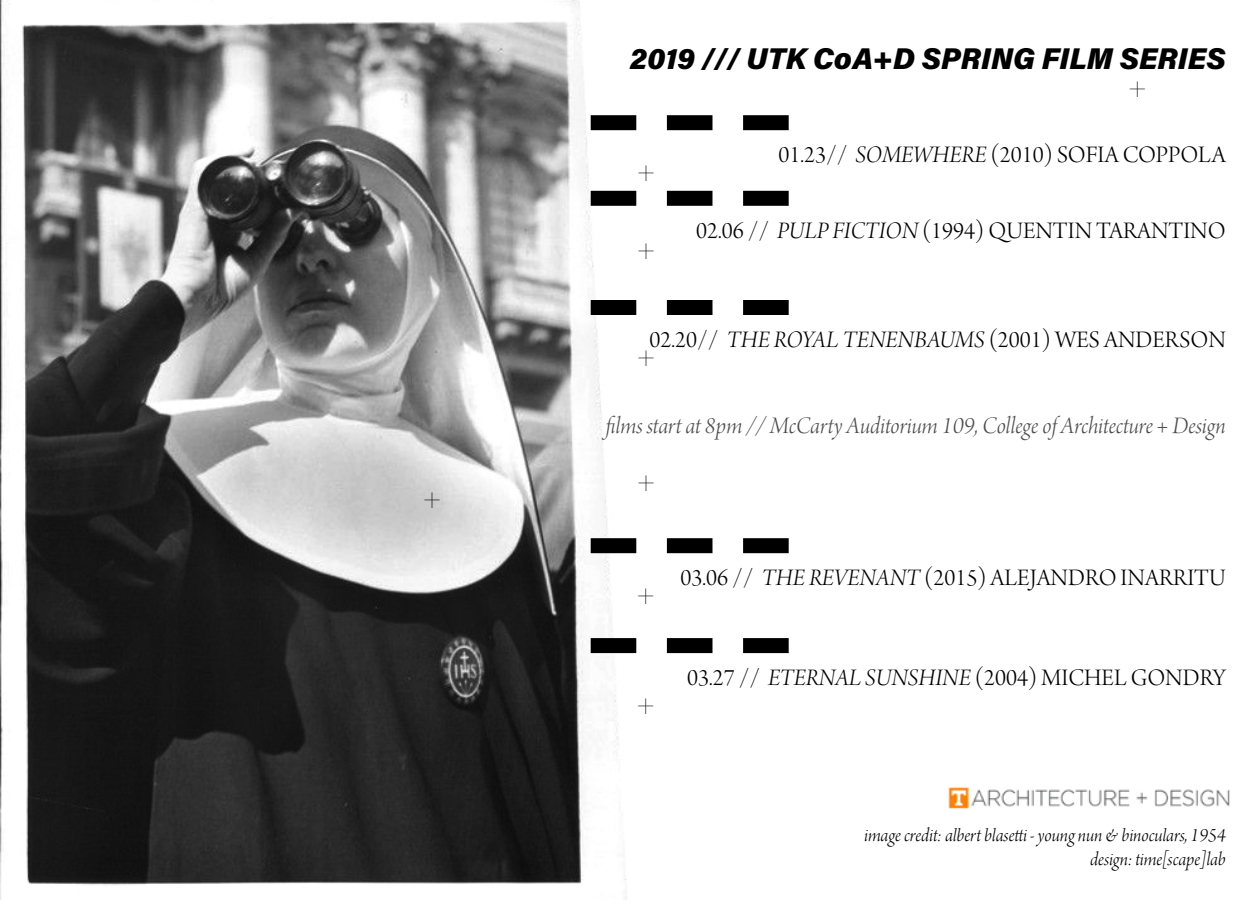
<style>
.page{position:relative;width:1260px;height:900px;background:#fff}
.page>*{position:absolute;margin:0;border:0;box-sizing:border-box;transform-origin:0 0}
.t1{font:italic 900 30px "Acumin Pro";letter-spacing:.005em;color:#000}
.t2{font:100 30px "Acumin Pro";color:#000}
.t3{font:25px "Arno Pro Light Display";color:#000}
.t4{font:25px "Arno Pro Light Italic Display";color:#4d4d4f}
.t5{font:20px/24px "Arno Pro Light Italic Display";letter-spacing:-.005em;color:#000;text-align:right}
.s1{font-family:"Arno Pro Light Italic Display"}
</style>
<div class="page">
<img style="left:0;top:0;width:630px;height:900px">
<svg style="left:591px;top:115px;width:198px;height:15px"></svg>
<svg style="left:591px;top:191px;width:198px;height:15px"></svg>
<svg style="left:591px;top:300px;width:198px;height:15px"></svg>
<svg style="left:591px;top:538px;width:198px;height:15px"></svg>
<svg style="left:591px;top:638px;width:198px;height:15px"></svg>
<img style="left:948px;top:786px;width:282px;height:24px">
<p class="t2" style="left:423px;top:477px;width:20px">+</p>
<p class="t1" style="left:630px;top:37px;width:597px">2019 /// UTK CoA+D SPRING FILM SERIES</p>
<p class="t2" style="left:637px;top:150px;width:20px">+</p>
<p class="t2" style="left:637px;top:228px;width:20px">+</p>
<p class="t2" style="left:1129px;top:66px;width:20px">+</p>
<p class="t3" style="left:778px;top:141px;width:449px">01.23// <span class="s1">SOMEWHERE</span> (2010) SOFIA COPPOLA</p>
<p class="t3" style="left:696px;top:217px;width:531px">02.06 // <span class="s1">PULP FICTION</span> (1994) QUENTIN TARANTINO</p>
<p class="t3" style="left:650px;top:326px;width:578px">02.20// <span class="s1">THE ROYAL TENENBAUMS</span> (2001) WES ANDERSON</p>
<p class="t2" style="left:637px;top:335px;width:20px">+</p>
<p class="t4" style="left:606px;top:411px;width:621px">films start at 8pm // McCarty Auditorium 109, College of Architecture + Design</p>
<p class="t2" style="left:637px;top:460px;width:20px">+</p>
<p class="t2" style="left:637px;top:573px;width:20px">+</p>
<p class="t2" style="left:637px;top:683px;width:20px">+</p>
<p class="t3" style="left:681px;top:564px;width:547px">03.06 // <span class="s1">THE REVENANT</span> (2015) ALEJANDRO INARRITU</p>
<p class="t3" style="left:687px;top:664px;width:540px">03.27 // <span class="s1">ETERNAL SUNSHINE</span> (2004) MICHEL GONDRY</p>
<p class="t5" style="left:864px;top:825px;width:363px">image credit: albert blasetti - young nun &amp; binoculars, 1954 design: time[scape]lab</p>
</div>
